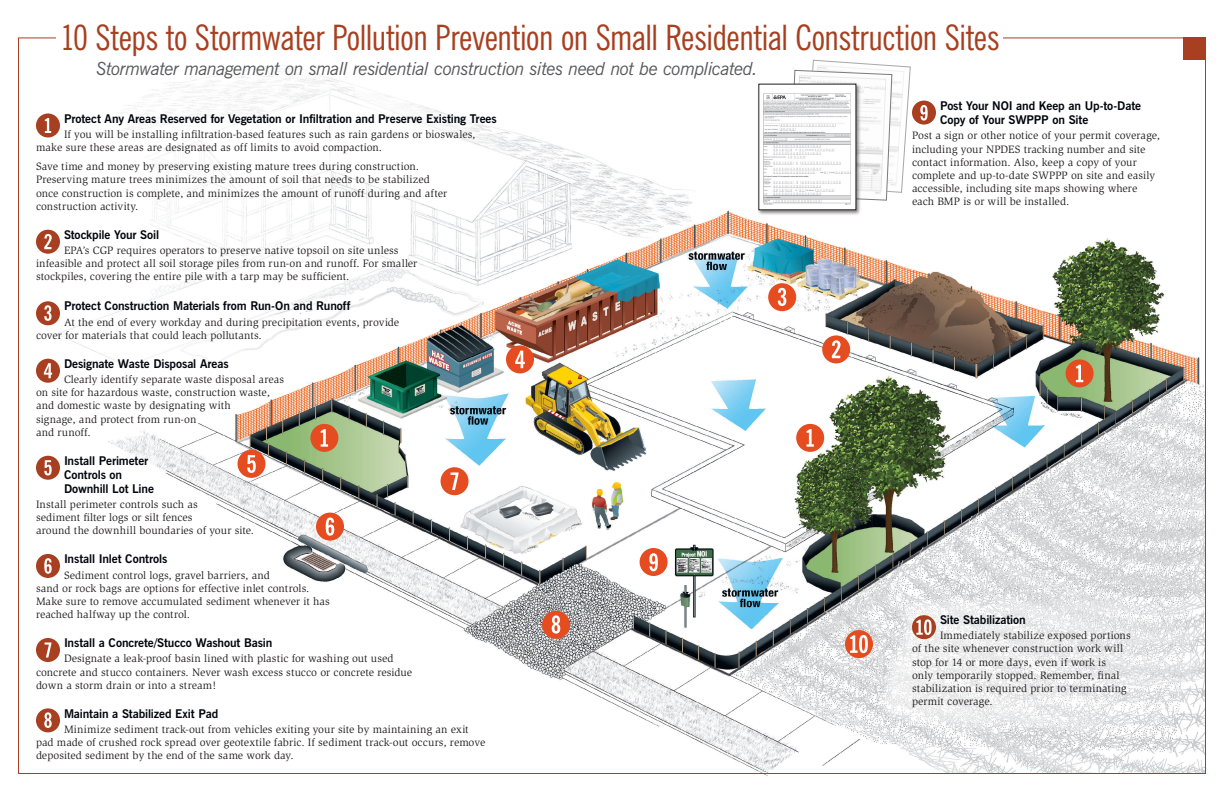
<style>
.page{position:relative;width:1224px;height:792px;background:#fff}
.page>*{position:absolute;margin:0;border:0;box-sizing:border-box;transform-origin:0 0}
.t1{font:condensed 35px "News Gothic BT";letter-spacing:-.015em;color:#a73f20}
.t2{font:italic 18px "News Gothic BT";letter-spacing:-.03em;color:#57585a}
.t3{font:700 12px/14px "News Gothic BT";letter-spacing:-.01em;color:#01060e}
.t4{font:11px/13.2px "Slimbach";letter-spacing:.005em;color:#231f20}
</style>
<div class="page">
<img style="left:51px;top:59px;width:765px;height:717px">
<svg style="left:36px;top:61px;width:526px;height:322px"></svg>
<svg style="left:348px;top:68px;width:214px;height:96px"></svg>
<div style="left:36px;top:113px;width:24px;height:24px;background:#a73f20;border-radius:50%"></div>
<svg style="left:45px;top:118px;width:6px;height:15px"></svg>
<div style="left:36px;top:230px;width:24px;height:24px;background:#a73f20;border-radius:50%"></div>
<svg style="left:44px;top:234px;width:8px;height:15px"></svg>
<div style="left:36px;top:301px;width:24px;height:24px;background:#a73f20;border-radius:50%"></div>
<svg style="left:44px;top:305px;width:8px;height:16px"></svg>
<div style="left:36px;top:359px;width:24px;height:24px;background:#a73f20;border-radius:50%"></div>
<svg style="left:44px;top:363px;width:8px;height:15px"></svg>
<div style="left:36px;top:456px;width:24px;height:24px;background:#a73f20;border-radius:50%"></div>
<svg style="left:44px;top:449px;width:132px;height:27px"></svg>
<div style="left:36px;top:554px;width:24px;height:24px;background:#a73f20;border-radius:50%"></div>
<svg style="left:44px;top:558px;width:8px;height:16px"></svg>
<div style="left:36px;top:638px;width:24px;height:24px;background:#a73f20;border-radius:50%"></div>
<svg style="left:45px;top:642px;width:6px;height:16px"></svg>
<div style="left:36px;top:708px;width:24px;height:24px;background:#a73f20;border-radius:50%"></div>
<svg style="left:44px;top:712px;width:8px;height:16px"></svg>
<div style="left:768px;top:283px;width:28px;height:28px;background:#e54c20;border-radius:50%"></div>
<div style="left:506px;top:345px;width:28px;height:28px;background:#e54c20;border-radius:50%"></div>
<svg style="left:515px;top:351px;width:10px;height:17px"></svg>
<div style="left:238px;top:450px;width:28px;height:28px;background:#e54c20;border-radius:50%"></div>
<svg style="left:247px;top:455px;width:9px;height:18px"></svg>
<div style="left:316px;top:513px;width:28px;height:28px;background:#e54c20;border-radius:50%"></div>
<svg style="left:326px;top:518px;width:8px;height:18px"></svg>
<div style="left:441px;top:467px;width:28px;height:28px;background:#e54c20;border-radius:50%"></div>
<svg style="left:451px;top:472px;width:8px;height:18px"></svg>
<div style="left:542px;top:611px;width:28px;height:28px;background:#e54c20;border-radius:50%"></div>
<svg style="left:552px;top:615px;width:8px;height:19px"></svg>
<div style="left:640px;top:548px;width:28px;height:28px;background:#e54c20;border-radius:50%"></div>
<svg style="left:649px;top:553px;width:9px;height:18px"></svg>
<div style="left:310px;top:424px;width:28px;height:28px;background:#e54c20;border-radius:50%"></div>
<svg style="left:321px;top:429px;width:7px;height:18px"></svg>
<svg style="left:778px;top:60px;width:426px;height:716px"></svg>
<div style="left:757px;top:83px;width:105px;height:133px;background:#231f20;opacity:.57"></div>
<img style="left:761px;top:86px;width:93px;height:122px">
<div style="left:1183px;top:37px;width:23px;height:23px;background:#a73f20"></div>
<h1 class="t1" style="left:60px;top:16px;width:942px">10 Steps to Stormwater Pollution Prevention on Small Residential Construction Sites</h1>
<h2 class="t2" style="left:96px;top:58px;width:663px">Stormwater management on small residential construction sites need not be complicated.</h2>
<p class="t3" style="left:64px;top:111px;width:434px">Protect Any Areas Reserved for Vegetation or Infiltration and Preserve Existing Trees</p>
<p class="t4" style="left:36px;top:128px;width:441px;text-indent:28px">If you will be installing infiltration-based features such as rain gardens or bioswales, make sure these areas are designated as off limits to avoid compaction.</p>
<p class="t4" style="left:36px;top:160px;width:413px">Save time and money by preserving existing mature trees during construction.<br>Preserving mature trees minimizes the amount of soil that needs to be stabilized once construction is complete, and minimizes the amount of runoff during and after construction activity.</p>
<p class="t3" style="left:64px;top:227px;width:97px">Stockpile Your Soil</p>
<p class="t4" style="left:36px;top:244px;width:383px;text-indent:28px">EPA’s CGP requires operators to preserve native topsoil on site unless infeasible and protect all soil storage piles from run-on and runoff. For smaller stockpiles, covering the entire pile with a tarp may be sufficient.</p>
<p class="t3" style="left:64px;top:299px;width:288px">Protect Construction Materials from Run-On and Runoff</p>
<p class="t4" style="left:36px;top:315px;width:365px;text-indent:28px">At the end of every workday and during precipitation events, provide cover for materials that could leach pollutants.</p>
<p class="t3" style="left:64px;top:356px;width:166px">Designate Waste Disposal Areas</p>
<p class="t4" style="left:36px;top:373px;width:250px;text-indent:28px">Clearly identify separate waste disposal areas on site for hazardous waste, construction waste, and domestic waste by designating with<br>signage, and protect from run-on<br>and runoff.</p>
<p class="t3" style="left:64px;top:453px;width:92px">Install Perimeter<br>Controls on<br>Downhill Lot Line</p>
<p class="t4" style="left:36px;top:498px;width:220px">Install perimeter controls such as<br>sediment filter logs or silt fences<br>around the downhill boundaries of your site.</p>
<p class="t3" style="left:64px;top:552px;width:105px">Install Inlet Controls</p>
<p class="t4" style="left:36px;top:568px;width:295px;text-indent:28px">Sediment control logs, gravel barriers, and<br>sand or rock bags are options for effective inlet controls.<br>Make sure to remove accumulated sediment whenever it has reached halfway up the control.</p>
<p class="t3" style="left:64px;top:636px;width:210px">Install a Concrete/Stucco Washout Basin</p>
<p class="t4" style="left:36px;top:652px;width:378px;text-indent:28px">Designate a leak-proof basin lined with plastic for washing out used concrete and stucco containers. Never wash excess stucco or concrete residue down a storm drain or into a stream!</p>
<p class="t3" style="left:64px;top:706px;width:156px">Maintain a Stabilized Exit Pad</p>
<p class="t4" style="left:36px;top:723px;width:451px;text-indent:28px">Minimize sediment track-out from vehicles exiting your site by maintaining an exit pad made of crushed rock spread over geotextile fabric. If sediment track-out occurs, remove deposited sediment by the end of the same work day.</p>
<p class="t3" style="left:940px;top:99px;width:203px">Post Your NOI and Keep an Up-to-Date<br>Copy of Your SWPPP on Site</p>
<p class="t4" style="left:912px;top:129px;width:250px">Post a sign or other notice of your permit coverage, including your NPDES tracking number and site contact information. Also, keep a copy of your complete and up-to-date SWPPP on site and easily accessible, including site maps showing where each BMP is or will be installed.</p>
<p class="t3" style="left:940px;top:613px;width:87px">Site Stabilization</p>
<p class="t4" style="left:912px;top:629px;width:220px;text-indent:28px">Immediately stabilize exposed portions of the site whenever construction work will stop for 14 or more days, even if work is<br>only temporarily stopped. Remember, final stabilization is required prior to terminating permit coverage.</p>
</div>
